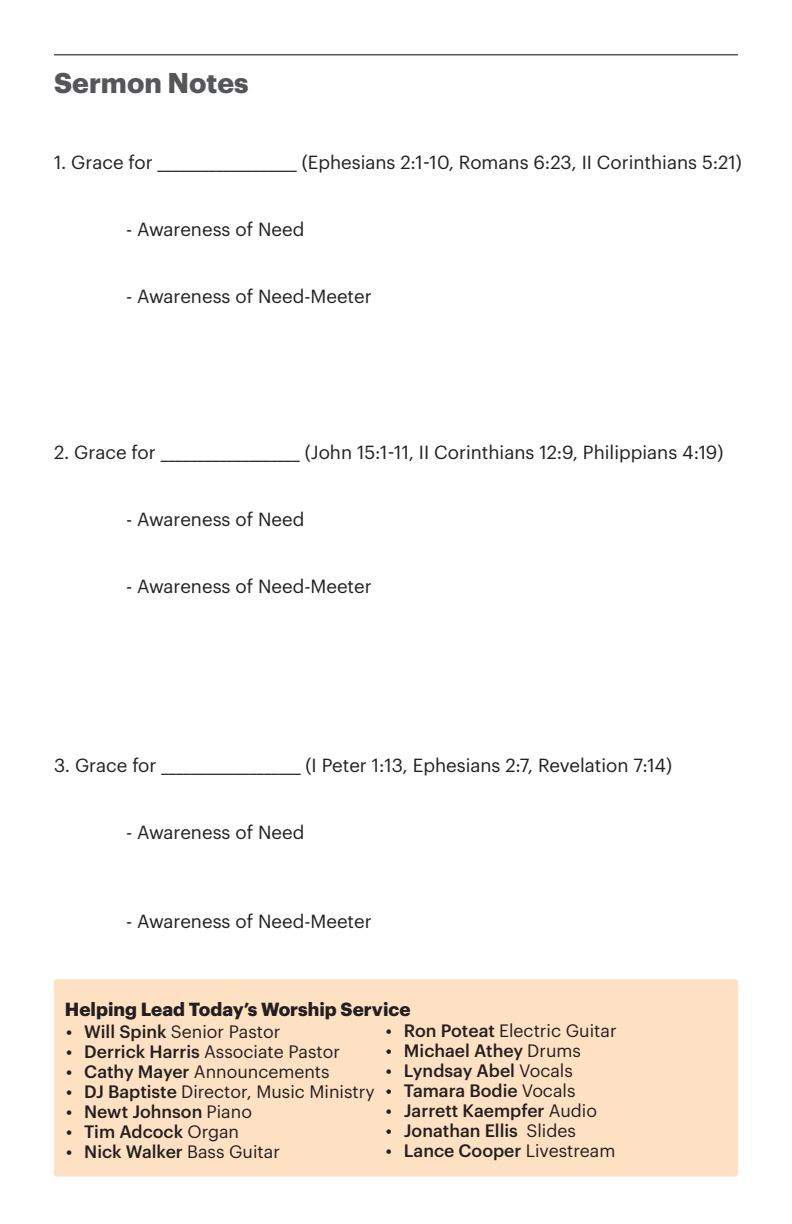
<style>
.page{position:relative;width:792px;height:1224px;background:#fff}
.page>*{position:absolute;margin:0;border:0;box-sizing:border-box;transform-origin:0 0}
.t1{font:700 28px "Graphik";color:#555659}
.t2{font:18.6px "Graphik";color:#231f20}
.t3{font:700 18.6px "Graphik";color:#231f20}
.t4{font:500 17.6px "Graphik";color:#231f20}
.t5{font:17.6px "Graphik";color:#231f20}
.s1{font-weight:500}
.s2{font-weight:400}
</style>
<div class="page">
<div style="left:54px;top:979px;width:684px;height:197px;background:#fee1c2;border-radius:3px"></div>
<hr style="left:54px;top:54px;width:684px;height:2px;background:#555659">
<p class="t1" style="left:54px;top:61px;width:196px">Sermon Notes</p>
<p class="t2" style="left:54px;top:149px;width:689px">1. Grace for ___________________ (Ephesians 2:1-10, Romans 6:23, II Corinthians 5:21)</p>
<p class="t2" style="left:126px;top:216px;width:180px">- Awareness of Need</p>
<p class="t2" style="left:126px;top:283px;width:247px">- Awareness of Need-Meeter</p>
<p class="t2" style="left:54px;top:439px;width:671px">2. Grace for ___________________ (John 15:1-11, II Corinthians 12:9, Philippians 4:19)</p>
<p class="t2" style="left:126px;top:506px;width:180px">- Awareness of Need</p>
<p class="t2" style="left:126px;top:573px;width:247px">- Awareness of Need-Meeter</p>
<p class="t2" style="left:54px;top:751px;width:620px">3. Grace for ___________________ (I Peter 1:13, Ephesians 2:7, Revelation 7:14)</p>
<p class="t2" style="left:126px;top:818px;width:180px">- Awareness of Need</p>
<p class="t2" style="left:126px;top:907px;width:247px">- Awareness of Need-Meeter</p>
<p class="t3" style="left:65px;top:994px;width:347px">Helping Lead Today’s Worship Service</p>
<p class="t5" style="left:66px;top:1019px;width:216px"><span class="s1">• Will Spink</span> Senior Pastor</p>
<p class="t5" style="left:66px;top:1039px;width:275px"><span class="s1">• Derrick Harris</span> Associate Pastor</p>
<p class="t5" style="left:66px;top:1059px;width:265px"><span class="s1">• Cathy Mayer</span> Announcements</p>
<p class="t5" style="left:66px;top:1079px;width:310px"><span class="s1">• DJ Baptiste</span> Director, Music Ministry</p>
<p class="t4" style="left:66px;top:1099px;width:187px">• Newt Johnson <span class="s2">Piano</span></p>
<p class="t4" style="left:66px;top:1119px;width:174px">• Tim Adcock <span class="s2">Organ</span></p>
<p class="t4" style="left:66px;top:1139px;width:215px">• Nick Walker <span class="s2">Bass Guitar</span></p>
<p class="t5" style="left:386px;top:1018px;width:232px"><span class="s1">• Ron Poteat</span> Electric Guitar</p>
<p class="t4" style="left:386px;top:1038px;width:197px">• Michael Athey <span class="s2">Drums</span></p>
<p class="t4" style="left:386px;top:1058px;width:188px">• Lyndsay Abel <span class="s2">Vocals</span></p>
<p class="t4" style="left:386px;top:1078px;width:191px">• Tamara Bodie <span class="s2">Vocals</span></p>
<p class="t4" style="left:386px;top:1098px;width:213px">• Jarrett Kaempfer <span class="s2">Audio</span></p>
<p class="t4" style="left:386px;top:1118px;width:192px">• Jonathan Ellis <span class="s2">Slides</span></p>
<p class="t4" style="left:386px;top:1138px;width:231px">• Lance Cooper <span class="s2">Livestream</span></p>
</div>
